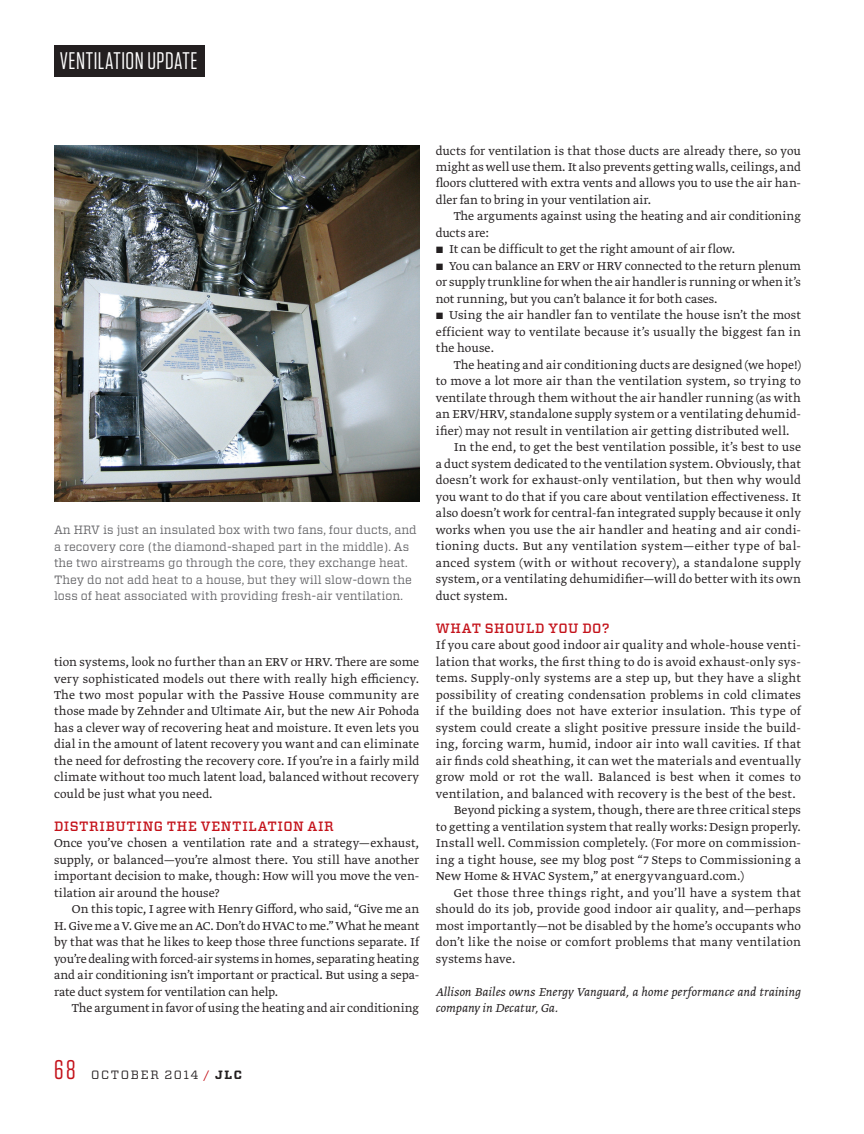
<style>
.page{position:relative;width:864px;height:1134px;background:#fff}
.page>*{position:absolute;margin:0;border:0;box-sizing:border-box;transform-origin:0 0}
.t1{font:27px "Tungsten";color:#c4121a}
.t2{font:24px "Tungsten";letter-spacing:.02em;color:#fff}
.t3{font:300 13.5px/16.5px "Greta Text Std";letter-spacing:.015em;color:#231f20;text-align:justify}
.t4{font:italic 300 13.5px/16.5px "Greta Text Std";letter-spacing:.01em;color:#231f20}
.t5{font:500 13.5px "Vitesse";letter-spacing:.045em;color:#c4121a}
.t6{font:12px/16.5px "Vitesse";color:#636366}
.t7{font:12px "Vitesse";letter-spacing:.13em;color:#231f20}
.s1{font-weight:400}
.s2{color:#c4121a}
.s3{font-weight:700}
</style>
<div class="page">
<div style="left:54px;top:45px;width:151px;height:32px;background:#231f20"></div>
<img style="left:54px;top:146px;width:365px;height:355px">
<h2 class="t2" style="left:60px;top:48px;width:139px">VENTILATION UPDATE</h2>
<p class="t6" style="left:54px;top:521px;width:364px">An HRV is just an insulated box with two fans, four ducts, and a recovery core (the diamond-shaped part in the middle). As the two airstreams go through the core, they exchange heat.<br>They do not add heat to a house, but they will slow-down the loss of heat associated with providing fresh-air ventilation.</p>
<p class="t3" style="left:54px;top:654px;width:367px">tion systems, look no further than an ERV or HRV. There are some very sophisticated models out there with really high efficiency.<br>The two most popular with the Passive House community are those made by Zehnder and Ultimate Air, but the new Air Pohoda has a clever way of recovering heat and moisture. It even lets you dial in the amount of latent recovery you want and can eliminate the need for defrosting the recovery core. If you’re in a fairly mild climate without too much latent load, balanced without recovery could be just what you need.</p>
<p class="t5" style="left:54px;top:817px;width:281px">DISTRIBUTING THE VENTILATION AIR</p>
<p class="t3" style="left:54px;top:836px;width:367px">Once you’ve chosen a ventilation rate and a strategy—exhaust, supply, or balanced—you’re almost there. You still have another important decision to make, though: How will you move the ven&shy;tilation air around the house?</p>
<p class="t3" style="left:54px;top:902px;width:367px;text-indent:18px">On this topic, I agree with Henry Gifford, who said, “Give me an H. Give me a V. Give me an AC. Don’t do HVAC to me.” What he meant by that was that he likes to keep those three functions separate. If you’re dealing with forced-air systems in homes, separating heating and air conditioning isn’t important or practical. But using a sepa&shy;rate duct system for ventilation can help.</p>
<p class="t3" style="left:72px;top:1001px;width:349px">The argument in favor of using the heating and air conditioning</p>
<p class="t3" style="left:436px;top:143px;width:367px">ducts for ventilation is that those ducts are already there, so you might as well use them. It also prevents getting walls, ceilings, and floors cluttered with extra vents and allows you to use the air han&shy;dler fan to bring in your ventilation air.</p>
<p class="t3" style="left:436px;top:209px;width:367px;text-indent:18px">The arguments against using the heating and air conditioning ducts are:</p>
<p class="t3" style="left:436px;top:242px;width:301px"><span class="s1">▪</span> It can be difficult to get the right amount of air flow.</p>
<p class="t3" style="left:436px;top:258px;width:367px"><span class="s1">▪</span> You can balance an ERV or HRV connected to the return plenum or supply trunkline for when the air handler is running or when it’s not running, but you can’t balance it for both cases.</p>
<p class="t3" style="left:436px;top:308px;width:367px"><span class="s1">▪</span> Using the air handler fan to ventilate the house isn’t the most efficient way to ventilate because it’s usually the biggest fan in the house.</p>
<p class="t3" style="left:454px;top:357px;width:349px">The heating and air conditioning ducts are designed (we hope!)</p>
<p class="t3" style="left:436px;top:374px;width:367px">to move a lot more air than the ventilation system, so trying to</p>
<p class="t3" style="left:436px;top:390px;width:367px">ventilate through them without the air handler running (as with</p>
<p class="t3" style="left:436px;top:407px;width:367px">an ERV/HRV, standalone supply system or a ventilating dehumid-</p>
<p class="t3" style="left:436px;top:423px;width:355px">ifier) may not result in ventilation air getting distributed well.</p>
<p class="t3" style="left:454px;top:440px;width:349px">In the end, to get the best ventilation possible, it’s best to use</p>
<p class="t3" style="left:436px;top:456px;width:367px">a duct system dedicated to the ventilation system. Obviously, that</p>
<p class="t3" style="left:436px;top:473px;width:367px">doesn’t work for exhaust-only ventilation, but then why would</p>
<p class="t3" style="left:436px;top:489px;width:367px">you want to do that if you care about ventilation effectiveness. It</p>
<p class="t3" style="left:436px;top:506px;width:367px">also doesn’t work for central-fan integrated supply because it only</p>
<p class="t3" style="left:436px;top:522px;width:367px">works when you use the air handler and heating and air condi-</p>
<p class="t3" style="left:436px;top:539px;width:367px">tioning ducts. But any ventilation system—either type of bal-</p>
<p class="t3" style="left:436px;top:555px;width:367px">anced system (with or without recovery), a standalone supply</p>
<p class="t3" style="left:436px;top:572px;width:367px">system, or a ventilating dehumidifier—will do better with its own</p>
<p class="t3" style="left:436px;top:588px;width:74px">duct system.</p>
<p class="t5" style="left:436px;top:619px;width:176px">WHAT SHOULD YOU DO?</p>
<p class="t3" style="left:436px;top:638px;width:367px">If you care about good indoor air quality and whole-house venti-</p>
<p class="t3" style="left:436px;top:654px;width:367px">lation that works, the first thing to do is avoid exhaust-only sys-</p>
<p class="t3" style="left:436px;top:671px;width:367px">tems. Supply-only systems are a step up, but they have a slight</p>
<p class="t3" style="left:436px;top:687px;width:367px">possibility of creating condensation problems in cold climates</p>
<p class="t3" style="left:436px;top:704px;width:367px">if the building does not have exterior insulation. This type of</p>
<p class="t3" style="left:436px;top:720px;width:367px">system could create a slight positive pressure inside the build-</p>
<p class="t3" style="left:436px;top:737px;width:367px">ing, forcing warm, humid, indoor air into wall cavities. If that</p>
<p class="t3" style="left:436px;top:753px;width:367px">air finds cold sheathing, it can wet the materials and eventually</p>
<p class="t3" style="left:436px;top:770px;width:367px">grow mold or rot the wall. Balanced is best when it comes to</p>
<p class="t3" style="left:436px;top:786px;width:362px">ventilation, and balanced with recovery is the best of the best.</p>
<p class="t3" style="left:454px;top:803px;width:349px">Beyond picking a system, though, there are three critical steps</p>
<p class="t3" style="left:436px;top:819px;width:367px">to getting a ventilation system that really works: Design properly.</p>
<p class="t3" style="left:436px;top:836px;width:367px">Install well. Commission completely. (For more on commission-</p>
<p class="t3" style="left:436px;top:852px;width:367px">ing a tight house, see my blog post “7 Steps to Commissioning a</p>
<p class="t3" style="left:436px;top:869px;width:310px">New Home &amp; HVAC System,” at energyvanguard.com.)</p>
<p class="t3" style="left:454px;top:885px;width:349px">Get those three things right, and you’ll have a system that</p>
<p class="t3" style="left:436px;top:902px;width:367px">should do its job, provide good indoor air quality, and—perhaps</p>
<p class="t3" style="left:436px;top:918px;width:367px">most importantly—not be disabled by the home’s occupants who</p>
<p class="t3" style="left:436px;top:935px;width:367px">don’t like the noise or comfort problems that many ventilation</p>
<p class="t3" style="left:436px;top:951px;width:81px">systems have.</p>
<p class="t4" style="left:436px;top:984px;width:367px">Allison Bailes owns Energy Vanguard, a home performance and training company in Decatur, Ga.</p>
<h1 class="t1" style="left:54px;top:1055px;width:23px">68</h1>
<p class="t7" style="left:91px;top:1066px;width:152px">OCTOBER 2014 <span class="s2">/</span> <span class="s3">JLC</span></p>
</div>
